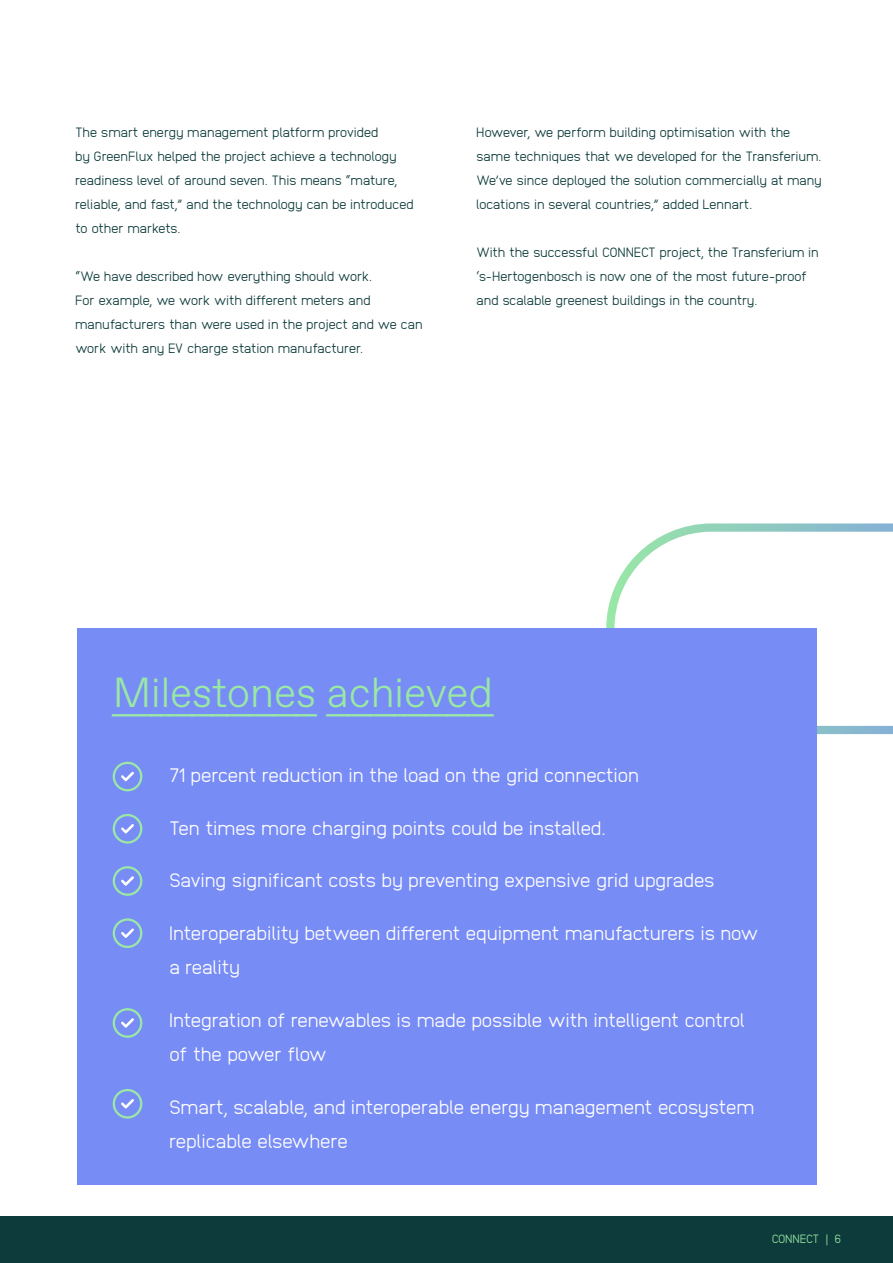
<style>
.page{position:relative;width:893px;height:1263px;background:#fff}
.page>*{position:absolute;margin:0;border:0;box-sizing:border-box;transform-origin:0 0}
.t1{font:300 42px "ABC Favorit Lining";color:#99e8a6}
.t2{font:300 19.5px/34.5px "Anodina";letter-spacing:-.03em;color:#fff}
.t3{font:300 13.5px/24px "Anodina";letter-spacing:-.03em;color:#0d3a3a}
.t4{font:300 12px "Anodina";letter-spacing:-.025em;color:#99e8a6}
</style>
<div class="page">
<svg style="left:606px;top:523px;width:287px;height:211px"></svg>
<div style="left:0;top:1216px;width:893px;height:47px;background:#0d3a3a"></div>
<div style="left:77px;top:629px;width:739px;height:556px;background:#788cf5"></div>
<div style="left:113px;top:762px;width:29px;height:29px;border:2px solid #99e8a6;border-radius:50%"></div>
<svg style="left:121px;top:772px;width:13px;height:9px"></svg>
<div style="left:113px;top:918px;width:29px;height:30px;border:2px solid #99e8a6;border-radius:50%"></div>
<svg style="left:121px;top:928px;width:13px;height:10px"></svg>
<div style="left:113px;top:814px;width:29px;height:29px;border:2px solid #99e8a6;border-radius:50%"></div>
<svg style="left:121px;top:824px;width:13px;height:9px"></svg>
<div style="left:113px;top:1008px;width:29px;height:30px;border:2px solid #99e8a6;border-radius:50%"></div>
<svg style="left:121px;top:1018px;width:13px;height:10px"></svg>
<div style="left:113px;top:866px;width:29px;height:30px;border:2px solid #99e8a6;border-radius:50%"></div>
<svg style="left:121px;top:876px;width:13px;height:10px"></svg>
<div style="left:113px;top:1089px;width:29px;height:29px;border:2px solid #99e8a6;border-radius:50%"></div>
<svg style="left:121px;top:1099px;width:13px;height:9px"></svg>
<p class="t3" style="left:75px;top:120px;width:340px">The smart energy management platform provided<br>by GreenFlux helped the project achieve a technology readiness level of around seven. This means “mature, reliable, and fast,” and the technology can be introduced to other markets.</p>
<p class="t3" style="left:75px;top:264px;width:349px">“We have described how everything should work.<br>For example, we work with different meters and manufacturers than were used in the project and we can work with any EV charge station manufacturer.</p>
<p class="t3" style="left:476px;top:120px;width:347px">However, we perform building optimisation with the same techniques that we developed for the Transferium.<br>We’ve since deployed the solution commercially at many locations in several countries,” added Lennart.</p>
<p class="t3" style="left:476px;top:240px;width:344px">With the successful CONNECT project, the Transferium in ‘s-Hertogenbosch is now one of the most future-proof and scalable greenest buildings in the country.</p>
<h1 class="t1" style="left:113px;top:669px;width:382px">Milestones achieved</h1>
<h2 class="t2" style="left:169px;top:757px;width:472px">71 percent reduction in the load on the grid connection</h2>
<h2 class="t2" style="left:169px;top:810px;width:438px">Ten times more charging points could be installed.</h2>
<h2 class="t2" style="left:169px;top:862px;width:547px">Saving significant costs by preventing expensive grid upgrades</h2>
<h2 class="t2" style="left:169px;top:915px;width:591px">Interoperability between different equipment manufacturers is now a reality</h2>
<h2 class="t2" style="left:169px;top:1002px;width:578px">Integration of renewables is made possible with intelligent control of the power flow</h2>
<h2 class="t2" style="left:169px;top:1089px;width:587px">Smart, scalable, and interoperable energy management ecosystem replicable elsewhere</h2>
<p class="t4" style="left:772px;top:1230px;width:71px">CONNECT | 6</p>
</div>
